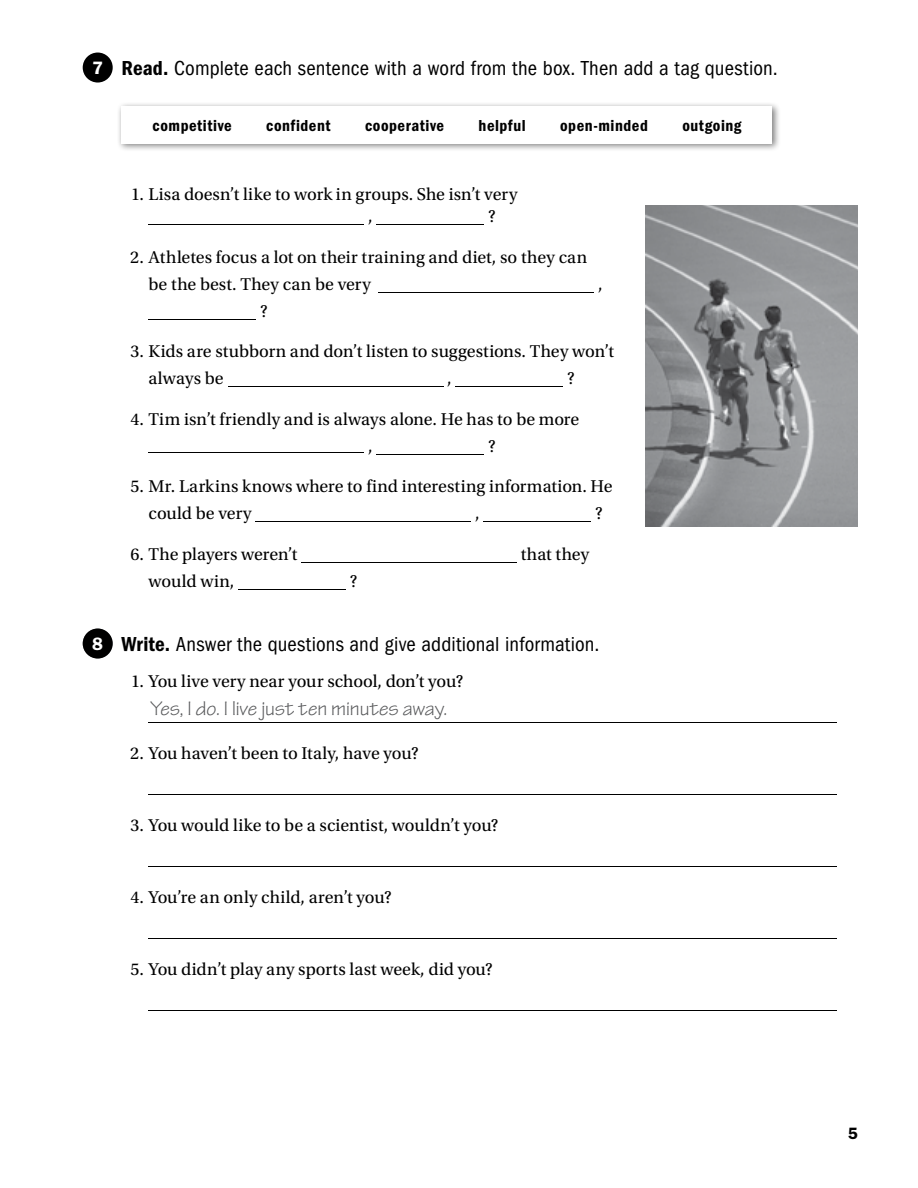
<style>
.page{position:relative;width:918px;height:1188px;background:#fff}
.page>*{position:absolute;margin:0;border:0;box-sizing:border-box;transform-origin:0 0}
.t1{font:condensed 21px "ITC Franklin Gothic Std";letter-spacing:.005em;color:#000}
.t2{font:21px "Tekton Pro";color:#58595b}
.t3{font:18px/27px "Utopia Std";color:#000}
.t4{font:600 18px "ITC Franklin Gothic Std";color:#fff}
.t5{font:16.5px "ITC Franklin Gothic Std Dm Cd";letter-spacing:.03em;color:#000}
.t6{font:600 16.5px "ITC Franklin Gothic Std";color:#000}
.s1{font-family:"ITC Franklin Gothic Std Dm Cd";font-stretch:normal}
</style>
<div class="page">
<div style="left:117px;top:102px;width:664px;height:50px;background:#000;opacity:.5"></div>
<div style="left:122px;top:107px;width:650px;height:37px;background:#fff"></div>
<hr style="left:148px;top:222px;width:173px;height:4px;background:#fff;opacity:.5">
<svg style="left:184px;top:222px;width:180px;height:4px"></svg>
<hr style="left:376px;top:222px;width:65px;height:4px;background:#fff;opacity:.5">
<svg style="left:412px;top:222px;width:72px;height:4px"></svg>
<div style="left:378px;top:289px;width:173px;height:5px;background:#fff;opacity:.5"></div>
<svg style="left:414px;top:289px;width:180px;height:5px"></svg>
<div style="left:148px;top:316px;width:65px;height:5px;background:#fff;opacity:.5"></div>
<svg style="left:184px;top:316px;width:72px;height:5px"></svg>
<hr style="left:227px;top:384px;width:173px;height:4px;background:#fff;opacity:.5">
<svg style="left:263px;top:384px;width:181px;height:4px"></svg>
<hr style="left:455px;top:384px;width:65px;height:4px;background:#fff;opacity:.5">
<svg style="left:491px;top:384px;width:72px;height:4px"></svg>
<hr style="left:148px;top:450px;width:173px;height:4px;background:#fff;opacity:.5">
<svg style="left:184px;top:450px;width:180px;height:4px"></svg>
<div style="left:376px;top:451px;width:65px;height:5px;background:#fff;opacity:.5"></div>
<svg style="left:412px;top:451px;width:72px;height:5px"></svg>
<hr style="left:255px;top:519px;width:173px;height:4px;background:#fff;opacity:.5">
<svg style="left:291px;top:519px;width:180px;height:4px"></svg>
<hr style="left:483px;top:519px;width:65px;height:4px;background:#fff;opacity:.5">
<svg style="left:519px;top:519px;width:72px;height:4px"></svg>
<div style="left:301px;top:559px;width:172px;height:5px;background:#fff;opacity:.5"></div>
<svg style="left:337px;top:559px;width:180px;height:5px"></svg>
<div style="left:238px;top:586px;width:64px;height:5px;background:#fff;opacity:.5"></div>
<svg style="left:274px;top:586px;width:72px;height:5px"></svg>
<hr style="left:148px;top:720px;width:645px;height:4px;background:#fff;opacity:.5">
<svg style="left:184px;top:720px;width:653px;height:4px"></svg>
<hr style="left:148px;top:792px;width:645px;height:4px;background:#fff;opacity:.5">
<svg style="left:184px;top:792px;width:653px;height:4px"></svg>
<hr style="left:148px;top:864px;width:645px;height:4px;background:#fff;opacity:.5">
<svg style="left:184px;top:864px;width:653px;height:4px"></svg>
<hr style="left:148px;top:936px;width:645px;height:4px;background:#fff;opacity:.5">
<svg style="left:184px;top:936px;width:653px;height:4px"></svg>
<hr style="left:148px;top:1008px;width:645px;height:4px;background:#fff;opacity:.5">
<svg style="left:184px;top:1008px;width:653px;height:4px"></svg>
<div style="left:83px;top:53px;width:30px;height:30px;background:#000;border-radius:50%"></div>
<div style="left:83px;top:629px;width:30px;height:30px;background:#000;border-radius:50%"></div>
<img style="left:645px;top:205px;width:213px;height:322px">
<p class="t4" style="left:92px;top:57px;width:12px">7</p>
<p class="t1" style="left:122px;top:56px;width:658px"><span class="s1">read.</span> Complete each sentence with a word from the box. Then add a tag question.</p>
<p class="t5" style="left:153px;top:116px;width:81px">competitive</p>
<p class="t5" style="left:266px;top:116px;width:66px">confident</p>
<p class="t5" style="left:365px;top:116px;width:81px">cooperative</p>
<p class="t5" style="left:479px;top:116px;width:49px">helpful</p>
<p class="t5" style="left:560px;top:116px;width:89px">open-minded</p>
<p class="t5" style="left:682px;top:116px;width:60px">outgoing</p>
<p class="t3" style="left:368px;top:183px;width:151px;line-height:22.5px;text-indent:-237px">1. Lisa doesn’t like to work in groups. She isn’t very ,</p>
<p class="t3" style="left:488px;top:203px;width:9px">?</p>
<p class="t3" style="left:148px;top:244px;width:440px;text-indent:-18px">2. Athletes focus a lot on their training and diet, so they can be the best. They can be very</p>
<p class="t3" style="left:598px;top:271px;width:6px">,</p>
<p class="t3" style="left:260px;top:298px;width:9px">?</p>
<p class="t3" style="left:148px;top:338px;width:467px;text-indent:-18px">3. Kids are stubborn and don’t listen to suggestions. They won’t always be</p>
<p class="t3" style="left:447px;top:365px;width:6px">,</p>
<p class="t3" style="left:567px;top:365px;width:9px">?</p>
<p class="t3" style="left:368px;top:406px;width:213px;text-indent:-238px">4. Tim isn’t friendly and is always alone. He has to be more ,</p>
<p class="t3" style="left:488px;top:433px;width:9px">?</p>
<p class="t3" style="left:148px;top:473px;width:466px;text-indent:-18px">5. Mr. Larkins knows where to find interesting information. He could be very</p>
<p class="t3" style="left:475px;top:500px;width:6px">,</p>
<p class="t3" style="left:595px;top:500px;width:9px">?</p>
<p class="t3" style="left:130px;top:541px;width:168px">6. The players weren’t</p>
<p class="t3" style="left:521px;top:541px;width:70px">that they</p>
<p class="t3" style="left:148px;top:568px;width:87px">would win,</p>
<p class="t3" style="left:350px;top:568px;width:9px">?</p>
<p class="t4" style="left:92px;top:633px;width:12px">78</p>
<p class="t1" style="left:122px;top:632px;width:480px"><span class="s1">Write.</span> Answer the questions and give additional information.</p>
<p class="t3" style="left:131px;top:668px;width:334px">1. You live very near your school, don’t you?</p>
<p class="t2" style="left:151px;top:696px;width:298px">Yes, I do. I live just ten minutes away.</p>
<p class="t3" style="left:130px;top:740px;width:290px">2. You haven’t been to Italy, have you?</p>
<p class="t3" style="left:131px;top:812px;width:369px">3. You would like to be a scientist, wouldn’t you?</p>
<p class="t3" style="left:131px;top:884px;width:263px">4. You’re an only child, aren’t you?</p>
<p class="t3" style="left:131px;top:956px;width:364px">5. You didn’t play any sports last week, did you?</p>
<p class="t6" style="left:848px;top:1123px;width:11px">5</p>
</div>
